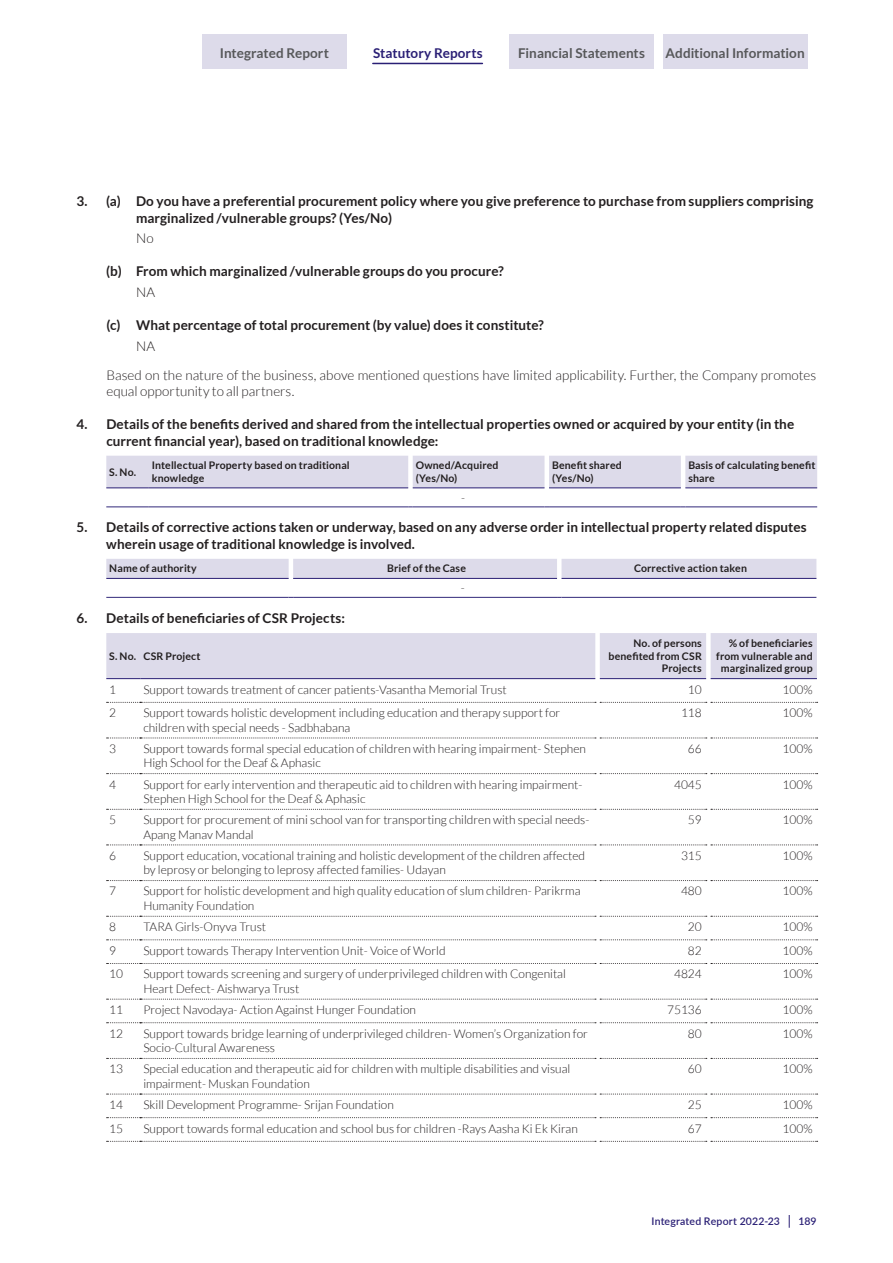
<style>
.page{position:relative;width:893px;height:1263px;background:#fff}
.page>*{position:absolute;margin:0;border:0;box-sizing:border-box;transform-origin:0 0}
.t1{font:700 13.5px/16.5px "Lato";letter-spacing:.005em;color:#231f20}
.t2{font:300 13.5px/29px "Lato";letter-spacing:.005em;color:#231f20}
.t3{font:700 13.5px "Lato";color:#57585a}
.t4{font:700 13.5px "Lato";letter-spacing:.005em;color:#2a1f75}
.t5{font:300 12px/14.4px "Lato";color:#231f20}
.t6{font:700 10.5px/12.6px "Lato";letter-spacing:.015em;color:#231f20}
.t7{font:600 10.5px "Lato";letter-spacing:.02em;color:#2a1f75}
</style>
<div class="page">
<div style="left:106px;top:456px;width:711px;height:32px;background:#dddbea"></div>
<hr style="left:106px;top:506px;width:43px;height:1px;background:#484088">
<hr style="left:149px;top:506px;width:259px;height:1px;background:#484088">
<hr style="left:413px;top:506px;width:132px;height:1px;background:#484088">
<hr style="left:549px;top:506px;width:132px;height:1px;background:#484088">
<hr style="left:685px;top:506px;width:132px;height:1px;background:#484088">
<hr style="left:106px;top:487px;width:43px;height:1px;background:#2a1f75">
<hr style="left:149px;top:487px;width:259px;height:1px;background:#2a1f75">
<hr style="left:413px;top:487px;width:132px;height:1px;background:#2a1f75">
<hr style="left:549px;top:487px;width:132px;height:1px;background:#2a1f75">
<hr style="left:685px;top:487px;width:132px;height:1px;background:#2a1f75">
<div style="left:106px;top:559px;width:710px;height:19px;background:#dddbea"></div>
<hr style="left:106px;top:597px;width:183px;height:1px;background:#484088">
<hr style="left:293px;top:597px;width:264px;height:1px;background:#484088">
<hr style="left:562px;top:597px;width:254px;height:1px;background:#484088">
<hr style="left:106px;top:578px;width:183px;height:1px;background:#2a1f75">
<hr style="left:293px;top:578px;width:264px;height:1px;background:#2a1f75">
<hr style="left:562px;top:578px;width:254px;height:1px;background:#2a1f75">
<div style="left:106px;top:633px;width:711px;height:46px;background:#dddbea"></div>
<svg style="left:107px;top:702px;width:711px;height:1px"></svg>
<svg style="left:107px;top:738px;width:711px;height:1px"></svg>
<svg style="left:107px;top:773px;width:711px;height:1px"></svg>
<svg style="left:107px;top:809px;width:711px;height:1px"></svg>
<svg style="left:107px;top:845px;width:711px;height:1px"></svg>
<svg style="left:107px;top:880px;width:711px;height:1px"></svg>
<svg style="left:107px;top:916px;width:711px;height:1px"></svg>
<svg style="left:107px;top:939px;width:711px;height:1px"></svg>
<svg style="left:107px;top:963px;width:711px;height:1px"></svg>
<svg style="left:107px;top:999px;width:711px;height:1px"></svg>
<svg style="left:107px;top:1022px;width:711px;height:1px"></svg>
<svg style="left:107px;top:1058px;width:711px;height:1px"></svg>
<svg style="left:107px;top:1094px;width:711px;height:1px"></svg>
<svg style="left:107px;top:1117px;width:711px;height:1px"></svg>
<svg style="left:107px;top:1141px;width:711px;height:1px"></svg>
<hr style="left:106px;top:678px;width:34px;height:1px;background:#2a1f75">
<hr style="left:140px;top:678px;width:455px;height:1px;background:#2a1f75">
<hr style="left:600px;top:678px;width:106px;height:1px;background:#2a1f75">
<hr style="left:711px;top:678px;width:106px;height:1px;background:#2a1f75">
<svg style="left:789px;top:1215px;width:1px;height:13px"></svg>
<div style="left:509px;top:35px;width:145px;height:34px;background:#dddbea"></div>
<div style="left:663px;top:35px;width:144px;height:34px;background:#dddbea"></div>
<div style="left:202px;top:35px;width:145px;height:34px;background:#dddbea"></div>
<hr style="left:373px;top:63px;width:109px;height:1px;background:#2a1f75">
<p class="t3" style="left:220px;top:45px;width:111px">Integrated Report</p>
<p class="t4" style="left:373px;top:45px;width:111px">Statutory Reports</p>
<p class="t3" style="left:518px;top:45px;width:128px">Financial Statements</p>
<p class="t3" style="left:666px;top:45px;width:141px">Additional Information</p>
<p class="t1" style="left:136px;top:193px;width:679px;text-indent:-60px">3. (a) Do you have a preferential procurement policy where you give preference to purchase from suppliers comprising marginalized /vulnerable groups? (Yes/No)</p>
<p class="t2" style="left:136px;top:224px;width:19px">No</p>
<p class="t1" style="left:106px;top:263px;width:399px">(b) From which marginalized /vulnerable groups do you procure?</p>
<p class="t2" style="left:136px;top:278px;width:21px">NA</p>
<p class="t1" style="left:106px;top:317px;width:439px">(c) What percentage of total procurement (by value) does it constitute?</p>
<p class="t2" style="left:106px;top:331px;width:712px;text-indent:30px">NA<br>Based on the nature of the business, above mentioned questions have limited applicability. Further, the Company promotes</p>
<p class="t2" style="left:106px;top:377px;width:189px">equal opportunity to all partners.</p>
<p class="t1" style="left:106px;top:416px;width:689px;text-indent:-30px">4. Details of the benefits derived and shared from the intellectual properties owned or acquired by your entity (in the current financial year), based on traditional knowledge:</p>
<p class="t6" style="left:109px;top:465px;width:28px">S. No.</p>
<p class="t6" style="left:152px;top:459px;width:199px">Intellectual Property based on traditional knowledge</p>
<p class="t6" style="left:416px;top:459px;width:84px">Owned/Acquired (Yes/No)</p>
<p class="t6" style="left:552px;top:459px;width:71px">Benefit shared (Yes/No)</p>
<p class="t6" style="left:688px;top:459px;width:129px">Basis of calculating benefit share</p>
<p class="t5" style="left:461px;top:490px;width:5px">-</p>
<p class="t1" style="left:106px;top:519px;width:702px;text-indent:-30px">5. Details of corrective actions taken or underway, based on any adverse order in intellectual property related disputes wherein usage of traditional knowledge is involved.</p>
<p class="t6" style="left:109px;top:562px;width:89px">Name of authority</p>
<p class="t6" style="left:387px;top:562px;width:80px">Brief of the Case</p>
<p class="t6" style="left:634px;top:562px;width:114px">Corrective action taken</p>
<p class="t5" style="left:461px;top:581px;width:5px">-</p>
<p class="t1" style="left:77px;top:610px;width:270px">6. Details of beneficiaries of CSR Projects:</p>
<p class="t6" style="left:109px;top:649px;width:93px">S. No. CSR Project</p>
<p class="t6" style="left:608px;top:637px;width:95px;text-align:right">No. of persons benefited from CSR<br>Projects</p>
<p class="t6" style="left:716px;top:637px;width:98px;text-align:right">% of beneficiaries from vulnerable and marginalized group</p>
<p class="t5" style="left:109px;top:682px;width:8px">1</p>
<p class="t5" style="left:143px;top:682px;width:365px">Support towards treatment of cancer patients-Vasantha Memorial Trust</p>
<p class="t5" style="left:688px;top:682px;width:15px">10</p>
<p class="t5" style="left:783px;top:682px;width:32px">100%</p>
<p class="t5" style="left:109px;top:706px;width:8px">2</p>
<p class="t5" style="left:143px;top:706px;width:419px">Support towards holistic development including education and therapy support for children with special needs - Sadbhabana</p>
<p class="t5" style="left:681px;top:706px;width:22px">118</p>
<p class="t5" style="left:783px;top:706px;width:32px">100%</p>
<p class="t5" style="left:109px;top:741px;width:8px">3</p>
<p class="t5" style="left:143px;top:741px;width:444px">Support towards formal special education of children with hearing impairment- Stephen<br>High School for the Deaf &amp; Aphasic</p>
<p class="t5" style="left:688px;top:741px;width:15px">66</p>
<p class="t5" style="left:783px;top:741px;width:32px">100%</p>
<p class="t5" style="left:109px;top:777px;width:8px">4</p>
<p class="t5" style="left:143px;top:777px;width:441px">Support for early intervention and therapeutic aid to children with hearing impairment-<br>Stephen High School for the Deaf &amp; Aphasic</p>
<p class="t5" style="left:674px;top:777px;width:29px">4045</p>
<p class="t5" style="left:783px;top:777px;width:32px">100%</p>
<p class="t5" style="left:109px;top:813px;width:8px">5</p>
<p class="t5" style="left:143px;top:813px;width:448px">Support for procurement of mini school van for transporting children with special needs-<br>Apang Manav Mandal</p>
<p class="t5" style="left:688px;top:813px;width:15px">59</p>
<p class="t5" style="left:783px;top:813px;width:32px">100%</p>
<p class="t5" style="left:109px;top:848px;width:8px">6</p>
<p class="t5" style="left:143px;top:848px;width:443px">Support education, vocational training and holistic development of the children affected by leprosy or belonging to leprosy affected families- Udayan</p>
<p class="t5" style="left:681px;top:848px;width:22px">315</p>
<p class="t5" style="left:783px;top:848px;width:32px">100%</p>
<p class="t5" style="left:109px;top:884px;width:8px">7</p>
<p class="t5" style="left:143px;top:884px;width:439px">Support for holistic development and high quality education of slum children- Parikrma<br>Humanity Foundation</p>
<p class="t5" style="left:681px;top:884px;width:22px">480</p>
<p class="t5" style="left:783px;top:884px;width:32px">100%</p>
<p class="t5" style="left:109px;top:920px;width:8px">8</p>
<p class="t5" style="left:143px;top:920px;width:124px">TARA Girls-Onyva Trust</p>
<p class="t5" style="left:688px;top:920px;width:15px">20</p>
<p class="t5" style="left:783px;top:920px;width:32px">100%</p>
<p class="t5" style="left:109px;top:943px;width:8px">9</p>
<p class="t5" style="left:143px;top:943px;width:304px">Support towards Therapy Intervention Unit- Voice of World</p>
<p class="t5" style="left:688px;top:943px;width:15px">82</p>
<p class="t5" style="left:783px;top:943px;width:32px">100%</p>
<p class="t5" style="left:109px;top:967px;width:15px">10</p>
<p class="t5" style="left:143px;top:967px;width:424px">Support towards screening and surgery of underprivileged children with Congenital<br>Heart Defect- Aishwarya Trust</p>
<p class="t5" style="left:674px;top:967px;width:29px">4824</p>
<p class="t5" style="left:783px;top:967px;width:32px">100%</p>
<p class="t5" style="left:109px;top:1002px;width:15px">11</p>
<p class="t5" style="left:143px;top:1002px;width:274px">Project Navodaya- Action Against Hunger Foundation</p>
<p class="t5" style="left:667px;top:1002px;width:36px">75136</p>
<p class="t5" style="left:783px;top:1002px;width:32px">100%</p>
<p class="t5" style="left:109px;top:1026px;width:15px">12</p>
<p class="t5" style="left:143px;top:1026px;width:446px">Support towards bridge learning of underprivileged children- Women’s Organization for<br>Socio-Cultural Awareness</p>
<p class="t5" style="left:688px;top:1026px;width:15px">80</p>
<p class="t5" style="left:783px;top:1026px;width:32px">100%</p>
<p class="t5" style="left:109px;top:1062px;width:15px">13</p>
<p class="t5" style="left:143px;top:1062px;width:429px">Special education and therapeutic aid for children with multiple disabilities and visual impairment- Muskan Foundation</p>
<p class="t5" style="left:688px;top:1062px;width:15px">60</p>
<p class="t5" style="left:783px;top:1062px;width:32px">100%</p>
<p class="t5" style="left:109px;top:1097px;width:15px">14</p>
<p class="t5" style="left:143px;top:1097px;width:252px">Skill Development Programme- Srijan Foundation</p>
<p class="t5" style="left:688px;top:1097px;width:15px">25</p>
<p class="t5" style="left:783px;top:1097px;width:32px">100%</p>
<p class="t5" style="left:109px;top:1121px;width:15px">15</p>
<p class="t5" style="left:143px;top:1121px;width:436px">Support towards formal education and school bus for children -Rays Aasha Ki Ek Kiran</p>
<p class="t5" style="left:688px;top:1121px;width:15px">67</p>
<p class="t5" style="left:783px;top:1121px;width:32px">100%</p>
<p class="t7" style="left:651px;top:1214px;width:130px">Integrated Report 2022-23</p>
<p class="t7" style="left:799px;top:1214px;width:19px">189</p>
</div>
